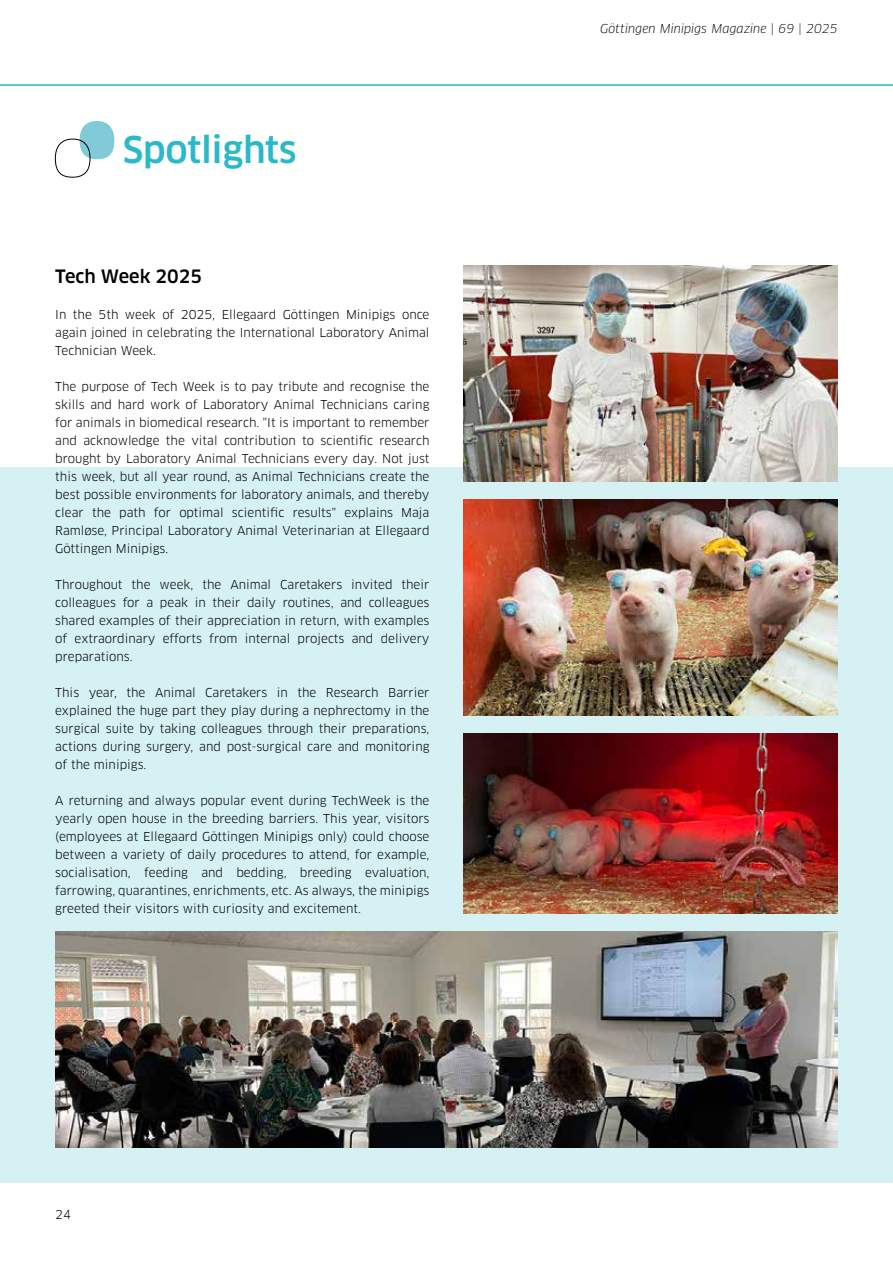
<style>
.page{position:relative;width:893px;height:1263px;background:#fff}
.page>*{position:absolute;margin:0;border:0;box-sizing:border-box;transform-origin:0 0}
.t1{font:500 36px "Clan OT";letter-spacing:-.01em;color:#2bb8c9}
.t2{font:500 18px "Clan OT";color:#000}
.t3{font:12px/18px "Clan OT";color:#000;text-align:justify}
.t4{font:italic 12px "Clan OT";color:#000}
</style>
<div class="page">
<hr style="left:0;top:84px;width:893px;height:2px;background:#2bb8c9">
<div style="left:0;top:468px;width:893px;height:715px;background:#d5f1f4"></div>
<div style="left:80px;top:121px;width:34px;height:38px;background:#81cbd8;border-radius:50%"></div>
<div style="left:55px;top:139px;width:35px;height:38px;background:#fff;border-radius:50%"></div>
<div style="left:55px;top:139px;width:35px;height:38px;border:1px solid #000;border-radius:50%"></div>
<img style="left:55px;top:931px;width:783px;height:216px">
<img style="left:463px;top:499px;width:375px;height:216px">
<img style="left:463px;top:733px;width:375px;height:180px">
<img style="left:463px;top:265px;width:375px;height:216px">
<h1 class="t1" style="left:123px;top:129px;width:175px">Spotlights</h1>
<h2 class="t2" style="left:55px;top:266px;width:148px">Tech Week 2025</h2>
<p class="t3" style="left:55px;top:306px;width:376px">In the 5th week of 2025, Ellegaard Göttingen Minipigs once again joined in celebrating the International Laboratory Animal Technician Week.</p>
<p class="t3" style="left:55px;top:378px;width:376px">The purpose of Tech Week is to pay tribute and recognise the skills and hard work of Laboratory Animal Technicians caring for animals in biomedical research. "It is important to remember and acknowledge the vital contribution to scientific research brought by Laboratory Animal Technicians every day. Not just this week, but all year round, as Animal Technicians create the best possible environments for laboratory animals, and thereby clear the path for optimal scientific results" explains Maja Ramløse, Principal Laboratory Animal Veterinarian at Ellegaard Göttingen Minipigs.</p>
<p class="t3" style="left:55px;top:576px;width:376px">Throughout the week, the Animal Caretakers invited their colleagues for a peak in their daily routines, and colleagues shared examples of their appreciation in return, with examples of extraordinary efforts from internal projects and delivery preparations.</p>
<p class="t3" style="left:55px;top:684px;width:376px">This year, the Animal Caretakers in the Research Barrier explained the huge part they play during a nephrectomy in the surgical suite by taking colleagues through their preparations, actions during surgery, and post-surgical care and monitoring of the minipigs.</p>
<p class="t3" style="left:55px;top:792px;width:376px">A returning and always popular event during TechWeek is the yearly open house in the breeding barriers. This year, visitors (employees at Ellegaard Göttingen Minipigs only) could choose between a variety of daily procedures to attend, for example, socialisation, feeding and bedding, breeding evaluation, farrowing, quarantines, enrichments, etc. As always, the minipigs greeted their visitors with curiosity and excitement.</p>
<p class="t3" style="left:55px;top:1205px;width:17px">24</p>
<p class="t4" style="left:600px;top:22px;width:239px">Göttingen Minipigs Magazine | 69 | 2025</p>
</div>
